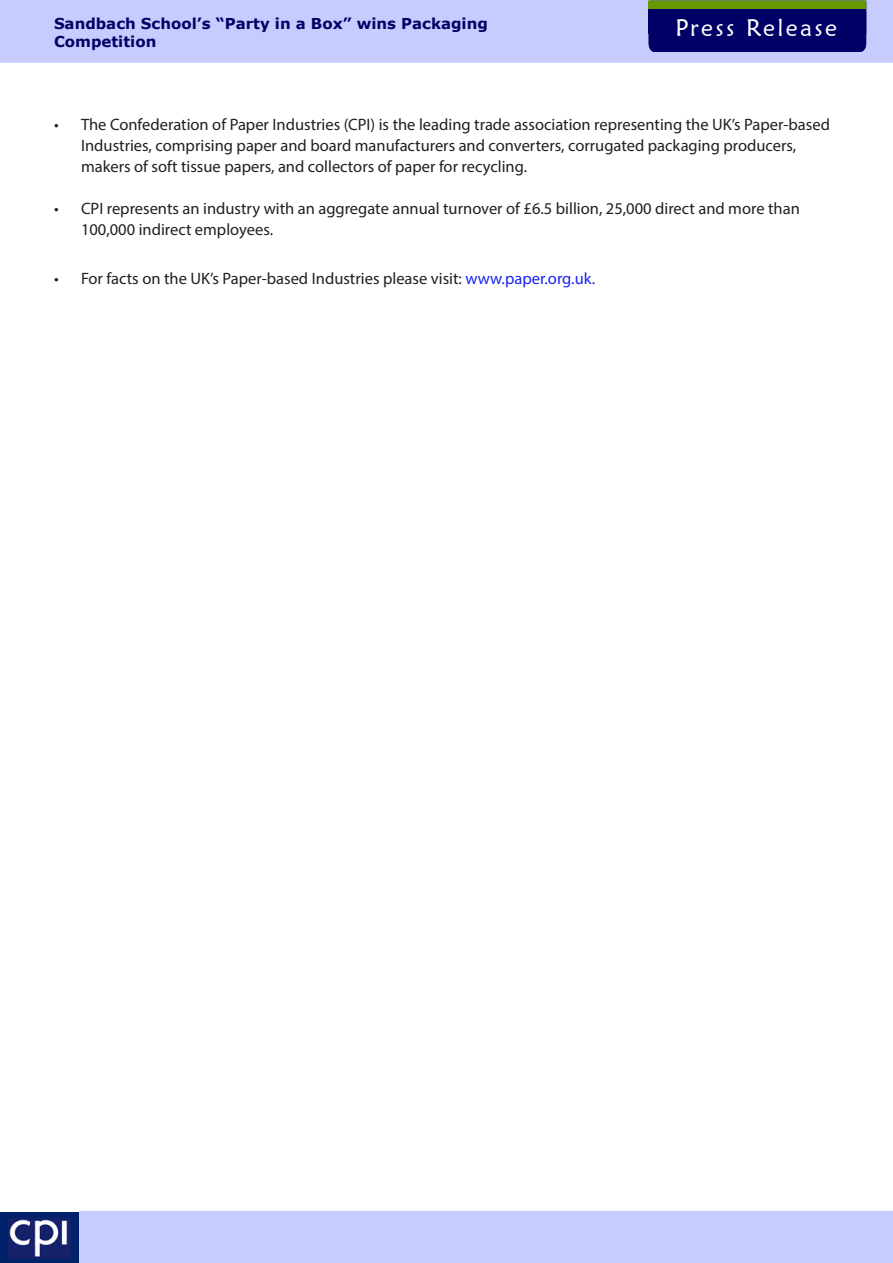
<style>
.page{position:relative;width:893px;height:1263px;background:#fff}
.page>*{position:absolute;margin:0;border:0;box-sizing:border-box;transform-origin:0 0}
.t1{font:24px "Maiandra GD";letter-spacing:.1em;color:#fff}
.t2{font:16.5px/21px "Myriad Pro";color:#231f20}
.t3{font:700 15px/18px "Verdana";color:#000365}
.s1{color:#1a23f4}
</style>
<div class="page">
<div style="left:0;top:0;width:893px;height:63px;background:#c7cbfe"></div>
<div style="left:0;top:1211px;width:81px;height:52px;background:#00226b"></div>
<img style="left:9px;top:1219px;width:62px;height:40px">
<div style="left:80px;top:1211px;width:813px;height:52px;background:#c7cbfe"></div>
<div style="left:648px;top:0;width:219px;height:53px;background:#006"></div>
<div style="left:649px;top:1px;width:217px;height:7px;background:#690"></div>
<div style="left:648px;top:1px;width:218px;height:8px;border:1px solid #690"></div>
<p class="t3" style="left:54px;top:14px;width:435px">Sandbach School’s “Party in a Box” wins Packaging<br>Competition</p>
<h1 class="t1" style="left:675px;top:13px;width:163px">Press Release</h1>
<p class="t2" style="left:81px;top:113px;width:750px;text-indent:-27px">• The Confederation of Paper Industries (CPI) is the leading trade association representing the UK’s Paper-based<br>Industries, comprising paper and board manufacturers and converters, corrugated packaging producers, makers of soft tissue papers, and collectors of paper for recycling.</p>
<p class="t2" style="left:81px;top:197px;width:720px;text-indent:-27px">• CPI represents an industry with an aggregate annual turnover of £6.5 billion, 25,000 direct and more than<br>100,000 indirect employees.</p>
<p class="t2" style="left:54px;top:268px;width:543px">• For facts on the UK’s Paper-based Industries please visit: <span class="s1">www.paper.org.uk.</span></p>
</div>
